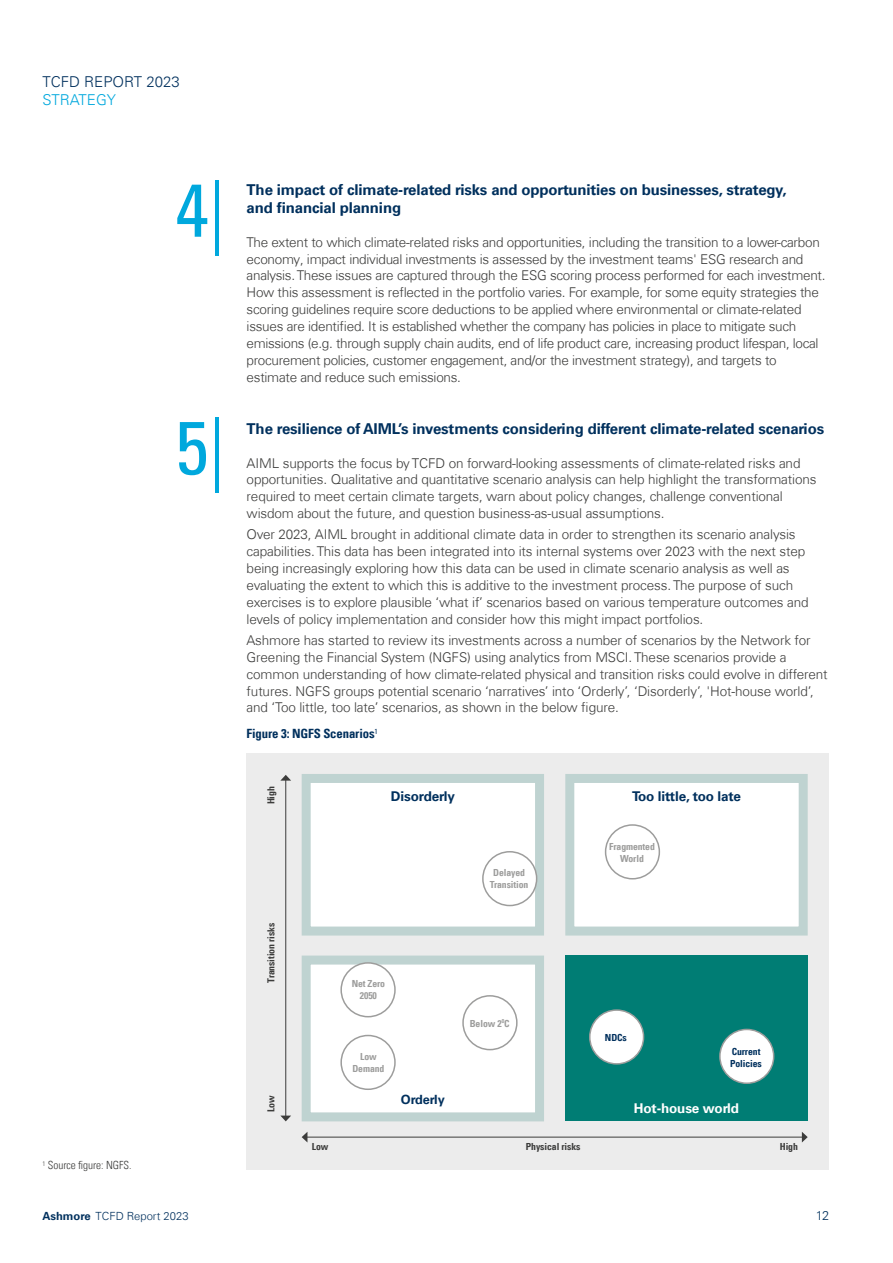
<style>
.page{position:relative;width:893px;height:1263px;background:#fff}
.page>*{position:absolute;margin:0;border:0;box-sizing:border-box;transform-origin:0 0}
.t1{font:condensed 75px "Univers Com 57";color:#00a8dd}
.t2{font:700 15px/18px "Univers Com 65";letter-spacing:-.01em;color:#00305d}
.t3{font:300 15px "Univers Com 45";color:#00305d}
.t4{font:300 15px "Univers Com 45";color:#00a8dd}
.t5{font:300 13.5px/16.8px "Univers Com 45";letter-spacing:-.01em;color:#3c3c3b}
.t6{font:700 13.5px "Univers Com 65";letter-spacing:-.01em;color:#00305d}
.t7{font:700 13.5px "Univers Com 65";letter-spacing:-.01em;color:#fff}
.t8{font:12.75px "Univers Com 67 Bold Cond";letter-spacing:-.01em;color:#00305d}
.t9{font:700 12.75px "Univers Com 65";letter-spacing:-.01em;color:#00305d}
.t10{font:300 12.75px "Univers Com 45";color:#00305d}
.t11{font:300 11.25px "Univers Com 45";color:#00305d}
.t12{font:11.25px "Univers Com 47 Light Cond";letter-spacing:-.005em;color:#3c3c3b}
.t13{font:9.75px/12px "Univers Com 67 Bold Cond";letter-spacing:-.01em;color:#9d9d9c;text-align:center}
.t14{font:9.75px "Univers Com 67 Bold Cond";letter-spacing:-.01em;color:#3c3c3b}
.t15{font:9.75px/12px "Univers Com 67 Bold Cond";letter-spacing:-.01em;color:#00305d}
.s1{font-family:"Univers Com 47 Light Cond";font-stretch:normal}
.s2{font-family:"Univers Com 65";font-weight:700}
</style>
<div class="page">
<div style="left:247px;top:753px;width:582px;height:416px;background:#ececec"></div>
<div style="left:306px;top:778px;width:234px;height:153px;background:#fff"></div>
<div style="left:302px;top:774px;width:242px;height:161px;border:9px solid #bfd3d1"></div>
<div style="left:306px;top:960px;width:234px;height:157px;background:#fff"></div>
<div style="left:302px;top:955px;width:242px;height:166px;border:9px solid #bfd3d1"></div>
<div style="left:570px;top:778px;width:233px;height:153px;background:#fff"></div>
<div style="left:565px;top:774px;width:243px;height:161px;border:9px solid #bfd3d1"></div>
<div style="left:565px;top:955px;width:243px;height:166px;background:#007d74"></div>
<hr style="left:307px;top:1137px;width:496px;height:1px;background:#3c3c3b">
<svg style="left:802px;top:1132px;width:6px;height:10px"></svg>
<svg style="left:302px;top:1132px;width:5px;height:10px"></svg>
<hr style="left:285px;top:780px;width:1px;height:336px;background:#3c3c3b">
<svg style="left:280px;top:775px;width:11px;height:6px"></svg>
<svg style="left:280px;top:1115px;width:11px;height:6px"></svg>
<div style="left:482px;top:851px;width:55px;height:55px;border:2px solid #9d9d9c;border-radius:50%"></div>
<div style="left:605px;top:824px;width:55px;height:55px;border:2px solid #9d9d9c;border-radius:50%"></div>
<div style="left:590px;top:1010px;width:53px;height:54px;background:#fff;border-radius:50%"></div>
<div style="left:589px;top:1009px;width:55px;height:55px;border:2px solid #9d9d9c;border-radius:50%"></div>
<div style="left:462px;top:995px;width:56px;height:55px;border:2px solid #9d9d9c;border-radius:50%"></div>
<div style="left:340px;top:1035px;width:56px;height:55px;border:2px solid #9d9d9c;border-radius:50%"></div>
<div style="left:340px;top:962px;width:56px;height:55px;border:2px solid #9d9d9c;border-radius:50%"></div>
<div style="left:720px;top:1029px;width:54px;height:54px;background:#fff;border-radius:50%"></div>
<div style="left:719px;top:1029px;width:55px;height:55px;border:2px solid #9d9d9c;border-radius:50%"></div>
<p class="t3" style="left:43px;top:73px;width:139px">TCFD REPORT 2023</p>
<p class="t4" style="left:43px;top:91px;width:75px">STRATEGY</p>
<p class="t12" style="left:43px;top:1159px;width:91px"><sup>1</sup> Source figure: NGFS.</p>
<h1 class="t1" style="left:175px;top:163px;width:51px">4<span class="s1">|</span></h1>
<h1 class="t1" style="left:175px;top:400px;width:51px">5<span class="s1">|</span></h1>
<p class="t2" style="left:247px;top:181px;width:541px">The impact of climate-related risks and opportunities on businesses, strategy, and financial planning</p>
<p class="t5" style="left:247px;top:233px;width:580px">The extent to which climate-related risks and opportunities, including the transition to a lower-carbon economy, impact individual investments is assessed by the investment teams' ESG research and analysis. These issues are captured through the ESG scoring process performed for each investment.<br>How this assessment is reflected in the portfolio varies. For example, for some equity strategies the scoring guidelines require score deductions to be applied where environmental or climate-related issues are identified. It is established whether the company has policies in place to mitigate such emissions (e.g. through supply chain audits, end of life product care, increasing product lifespan, local procurement policies, customer engagement, and/or the investment strategy), and targets to estimate and reduce such emissions.</p>
<p class="t2" style="left:247px;top:419px;width:579px">The resilience of AIML’s investments considering different climate-related scenarios</p>
<p class="t5" style="left:247px;top:454px;width:571px">AIML supports the focus by TCFD on forward-looking assessments of climate-related risks and opportunities. Qualitative and quantitative scenario analysis can help highlight the transformations required to meet certain climate targets, warn about policy changes, challenge conventional wisdom about the future, and question business-as-usual assumptions.</p>
<p class="t5" style="left:247px;top:526px;width:563px">Over 2023, AIML brought in additional climate data in order to strengthen its scenario analysis capabilities. This data has been integrated into its internal systems over 2023 with the next step being increasingly exploring how this data can be used in climate scenario analysis as well as evaluating the extent to which this is additive to the investment process. The purpose of such exercises is to explore plausible ‘what if’ scenarios based on various temperature outcomes and levels of policy implementation and consider how this might impact portfolios.</p>
<p class="t5" style="left:247px;top:632px;width:582px">Ashmore has started to review its investments across a number of scenarios by the Network for Greening the Financial System (NGFS) using analytics from MSCI. These scenarios provide a common understanding of how climate-related physical and transition risks could evolve in different futures. NGFS groups potential scenario ‘narratives’ into ‘Orderly’, ‘Disorderly’, 'Hot-house world’, and ‘Too little, too late’ scenarios, as shown in the below figure.</p>
<p class="t8" style="left:247px;top:725px;width:133px">Figure 3: NGFS Scenarios<sup>1</sup></p>
<p class="t14" style="left:265px;top:804px;width:20px;rotate:-90deg">High</p>
<p class="t14" style="left:265px;top:982px;width:61px;rotate:-90deg">Transition risks</p>
<p class="t14" style="left:265px;top:1112px;width:18px;rotate:-90deg">Low</p>
<p class="t6" style="left:391px;top:788px;width:65px">Disorderly</p>
<p class="t13" style="left:490px;top:866px;width:40px">Delayed<br>Transition</p>
<p class="t6" style="left:632px;top:788px;width:110px">Too little, too late</p>
<p class="t13" style="left:609px;top:841px;width:47px">Fragmented<br>World</p>
<p class="t14" style="left:312px;top:1140px;width:18px">Low</p>
<p class="t13" style="left:352px;top:978px;width:35px">Net Zero<br>2050</p>
<p class="t13" style="left:470px;top:1017px;width:41px">Below 2<sup>0</sup>C</p>
<p class="t15" style="left:605px;top:1032px;width:23px">NDCs</p>
<p class="t13" style="left:352px;top:1050px;width:34px">Low<br>Demand</p>
<p class="t15" style="left:730px;top:1045px;width:33px">Current<br>Policies</p>
<p class="t9" style="left:401px;top:1092px;width:45px">Orderly</p>
<p class="t14" style="left:526px;top:1140px;width:56px">Physical risks</p>
<p class="t7" style="left:634px;top:1100px;width:107px">Hot-house world</p>
<p class="t14" style="left:780px;top:1140px;width:20px">High</p>
<p class="t11" style="left:43px;top:1209px;width:148px"><span class="s2">Ashmore</span> TCFD Report 2023</p>
<p class="t10" style="left:816px;top:1208px;width:15px">12</p>
</div>
